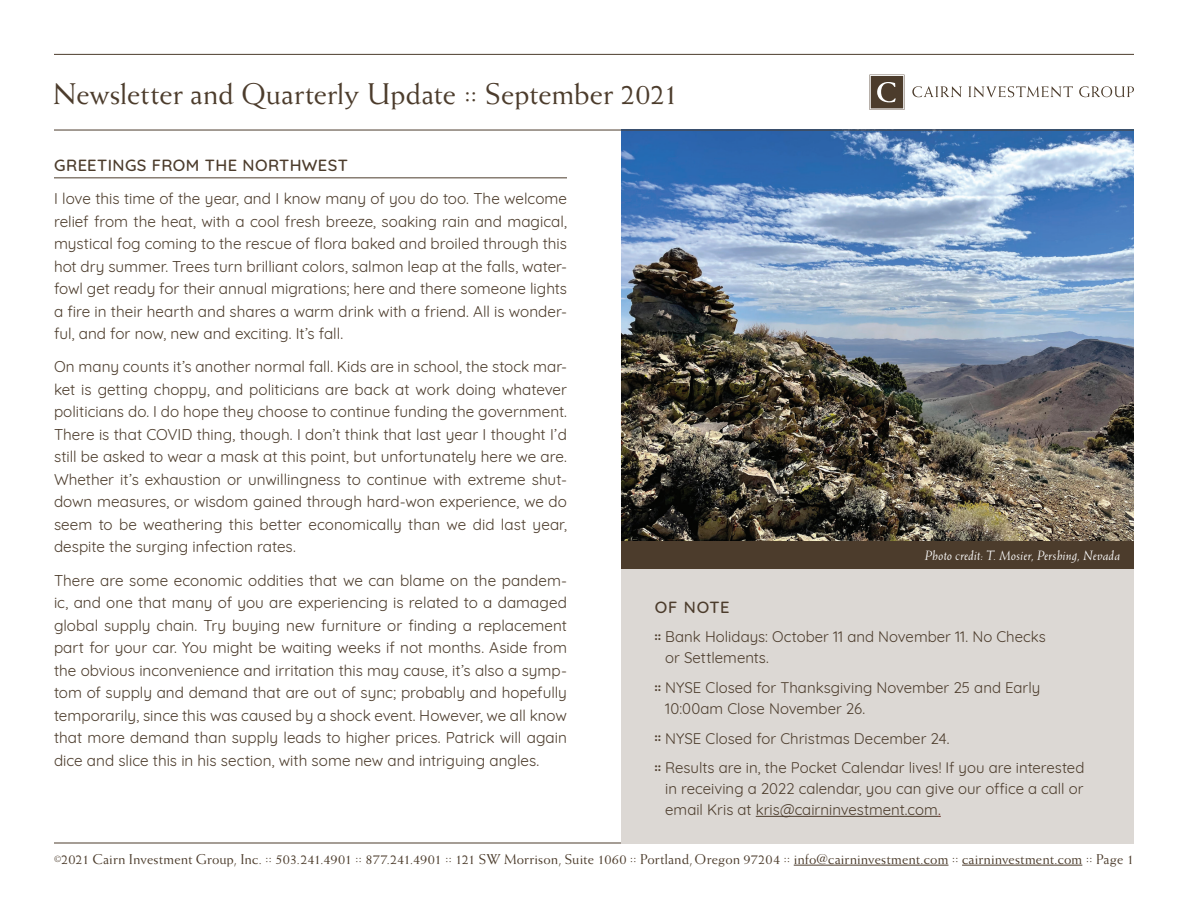
<style>
.page{position:relative;width:1188px;height:918px;background:#fff}
.page>*{position:absolute;margin:0;border:0;box-sizing:border-box;transform-origin:0 0}
.t1{font:30px "Weiss";letter-spacing:-.005em;color:#4c3c2c}
.t2{font:500 16.5px "Quicksand";letter-spacing:.025em;color:#4c3c2c}
.t3{font:15.3px/22.5px "Quicksand";color:#4c3c2c;text-align:justify}
.t4{font:15px/21px "Quicksand";color:#4c3c2c}
.t5{font:14.25px "Weiss";letter-spacing:.005em;color:#4c3c2c}
.t6{font:italic 13.5px "Weiss";letter-spacing:.015em;color:#fff}
.s1{font-family:"Montserrat";font-weight:700;font-size:10.5px}
.s2{color:#622e22}
.s3{font-size:9px}
</style>
<div class="page">
<hr style="left:54px;top:177px;width:513px;height:1px;background:#4c3c2c">
<svg style="left:912px;top:86px;width:50px;height:11px"></svg>
<svg style="left:968px;top:86px;width:105px;height:11px"></svg>
<svg style="left:1079px;top:86px;width:55px;height:11px"></svg>
<svg style="left:869px;top:75px;width:36px;height:35px"></svg>
<hr style="left:794px;top:865px;width:154px;height:1px;background:#4c3c2c">
<hr style="left:962px;top:865px;width:120px;height:1px;background:#4c3c2c">
<hr style="left:54px;top:54px;width:1080px;height:1px;background:#4c3c2c">
<hr style="left:54px;top:843px;width:1080px;height:1px;background:#4c3c2c">
<div style="left:621px;top:545px;width:513px;height:298px;background:#dcd8d4"></div>
<img style="left:621px;top:131px;width:513px;height:410px">
<hr style="left:756px;top:816px;width:182px;height:1px;background:#4c3c2c">
<div style="left:621px;top:541px;width:513px;height:28px;background:#4c3c2c"></div>
<hr style="left:54px;top:130px;width:1080px;height:1px;background:#4c3c2c">
<h1 class="t1" style="left:53px;top:76px;width:626px">Newsletter and Quarterly Update :: September 2021</h1>
<p class="t2" style="left:54px;top:152px;width:295px">GREETINGS FROM THE NORTHWEST</p>
<p class="t3" style="left:54px;top:186px;width:515px">I love this time of the year, and I know many of you do too. The welcome relief from the heat, with a cool fresh breeze, soaking rain and magical, mystical fog coming to the rescue of flora baked and broiled through this hot dry summer. Trees turn brilliant colors, salmon leap at the falls, water&shy;fowl get ready for their annual migrations; here and there someone lights a fire in their hearth and shares a warm drink with a friend. All is wonder&shy;ful, and for now, new and exciting. It’s fall.</p>
<p class="t3" style="left:54px;top:354px;width:515px">On many counts it’s another normal fall. Kids are in school, the stock mar&shy;ket is getting choppy, and politicians are back at work doing whatever politicians do. I do hope they choose to continue funding the government.<br>There is that COVID thing, though. I don’t think that last year I thought I’d still be asked to wear a mask at this point, but unfortunately here we are.<br>Whether it’s exhaustion or unwillingness to continue with extreme shut&shy;down measures, or wisdom gained through hard-won experience, we do seem to be weathering this better economically than we did last year, despite the surging infection rates.</p>
<p class="t3" style="left:54px;top:567px;width:515px">There are some economic oddities that we can blame on the pandem&shy;ic, and one that many of you are experiencing is related to a damaged global supply chain. Try buying new furniture or finding a replacement part for your car. You might be waiting weeks if not months. Aside from the obvious inconvenience and irritation this may cause, it’s also a symp&shy;tom of supply and demand that are out of sync; probably and hopefully temporarily, since this was caused by a shock event. However, we all know that more demand than supply leads to higher prices. Patrick will again dice and slice this in his section, with some new and intriguing angles.</p>
<p class="t6" style="left:925px;top:548px;width:197px">Photo credit: T. Mosier, Pershing, Nevada</p>
<p class="t2" style="left:655px;top:593px;width:76px">OF NOTE</p>
<p class="t4" style="left:665px;top:625px;width:382px;text-indent:-10px"><span class="s1">::</span> Bank Holidays: October 11 and November 11. No Checks or Settlements.</p>
<p class="t4" style="left:665px;top:676px;width:377px;text-indent:-10px"><span class="s1">::</span> NYSE Closed for Thanksgiving November 25 and Early<br>10:00am Close November 26.</p>
<p class="t4" style="left:655px;top:722px;width:431px;line-height:29.7px"><span class="s1">::</span> NYSE Closed for Christmas December 24.<br><span class="s1">::</span> Results are in, the Pocket Calendar lives! If you are interested</p>
<p class="t4" style="left:665px;top:777px;width:420px">in receiving a 2022 calendar, you can give our office a call or email Kris at kris@cairninvestment.com<span class="s2">.</span></p>
<p class="t5" style="left:54px;top:851px;width:1082px"><span class="s3">©</span>2021 Cairn Investment Group, Inc. :: 503.241.4901 :: 877.241.4901 :: 121 SW Morrison, Suite 1060 :: Portland, Oregon 97204 :: info@cairninvestment.com :: cairninvestment.com :: Page 1</p>
</div>
